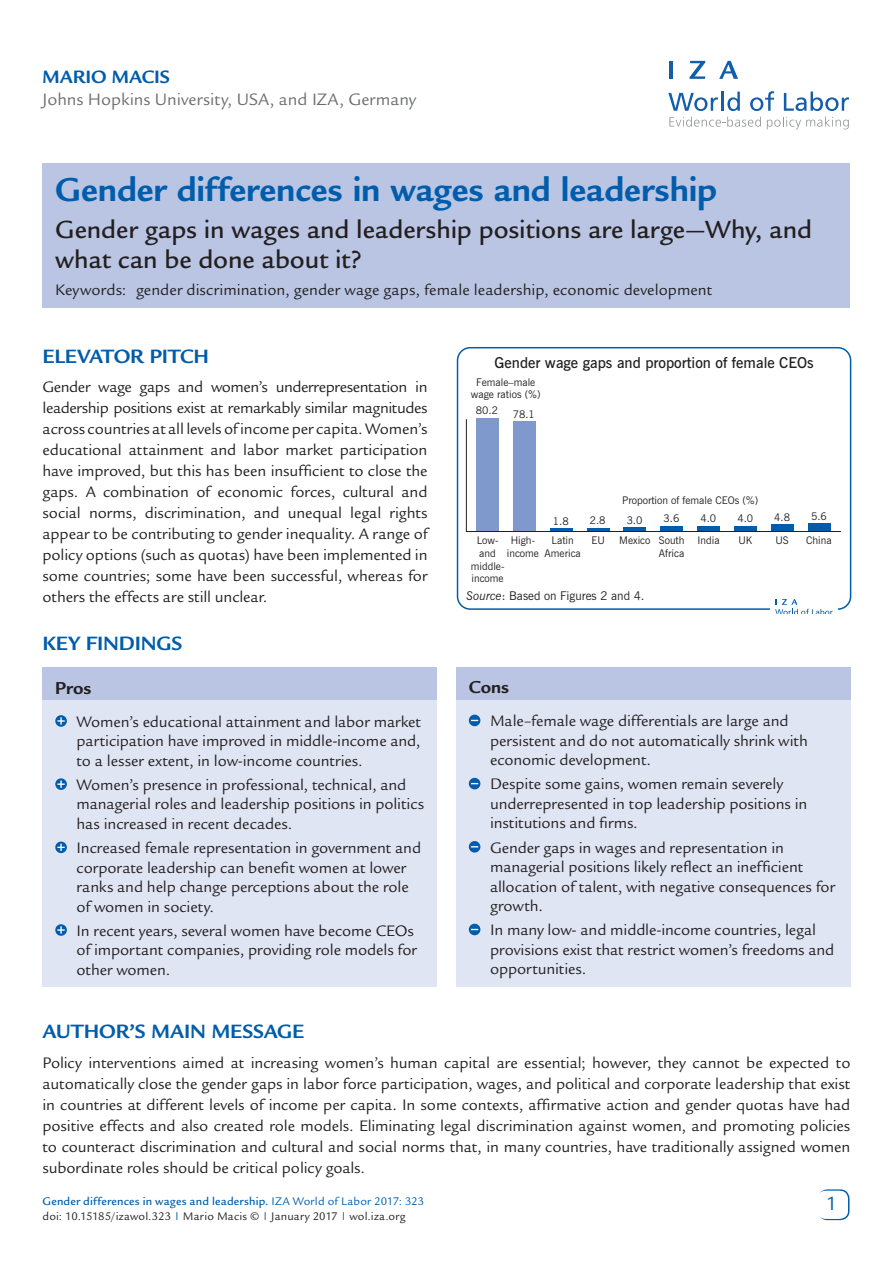
<style>
.page{position:relative;width:893px;height:1263px;background:#fff}
.page>*{position:absolute;margin:0;border:0;box-sizing:border-box;transform-origin:0 0}
.t1{font:700 36px "Legacy Sans Std";color:#015dab}
.t2{font:500 27px/30px "Legacy Sans Std";letter-spacing:-.005em;color:#231f20}
.t3{font:700 21px "Legacy Sans Std";letter-spacing:-.005em;color:#015dab}
.t4{font:21px "Legacy Sans Std";color:#015dab}
.t5{font:700 19.5px "Legacy Sans Std";letter-spacing:-.005em;color:#015dab}
.t6{font:700 18.75px "Legacy Sans Std";color:#231f20}
.t7{font:18px "Legacy Sans Std";letter-spacing:-.005em;color:#6c6d70}
.t8{font:16.5px/19.5px "Legacy Sans Std";letter-spacing:-.005em;color:#231f20}
.t9{font:600 15px "News Gothic BT";color:#231f20}
.t10{font:12px/15px "Legacy Sans Std";letter-spacing:.015em;color:#231f20}
.t11{font:12px "News Gothic BT";color:#231f20}
.t12{font:10.5px/12.6px "News Gothic BT";color:#231f20;text-align:center}
.s1{font-style:italic}
.s2{font-weight:500;color:#015dab}
.s3{color:#015dab}
</style>
<div class="page">
<div style="left:818px;top:1189px;width:31px;height:31px;border:2px solid #015dab;border-radius:9px"></div>
<div style="left:817px;top:1191px;width:30px;height:28px;background:#fff;border-radius:9px"></div>
<svg style="left:668px;top:93px;width:50px;height:18px"></svg>
<hr style="left:721px;top:92px;width:3px;height:19px;background:#125eaa">
<svg style="left:727px;top:92px;width:13px;height:19px"></svg>
<svg style="left:750px;top:91px;width:24px;height:20px"></svg>
<svg style="left:784px;top:92px;width:65px;height:19px"></svg>
<svg style="left:669px;top:117px;width:92px;height:10px"></svg>
<svg style="left:767px;top:117px;width:82px;height:12px"></svg>
<hr style="left:669px;top:61px;width:4px;height:18px;background:#125eaa">
<svg style="left:689px;top:61px;width:16px;height:18px"></svg>
<svg style="left:719px;top:61px;width:19px;height:18px"></svg>
<div style="left:456px;top:670px;width:394px;height:317px;background:#e0e5f3"></div>
<div style="left:43px;top:670px;width:394px;height:317px;background:#e0e5f3"></div>
<div style="left:43px;top:668px;width:394px;height:32px;background:#b9c5e3"></div>
<div style="left:456px;top:668px;width:394px;height:32px;background:#b9c5e3"></div>
<svg style="left:55px;top:715px;width:12px;height:12px"></svg>
<svg style="left:57px;top:717px;width:8px;height:8px"></svg>
<svg style="left:55px;top:778px;width:12px;height:12px"></svg>
<svg style="left:57px;top:780px;width:8px;height:8px"></svg>
<svg style="left:55px;top:841px;width:12px;height:12px"></svg>
<svg style="left:57px;top:844px;width:8px;height:7px"></svg>
<svg style="left:55px;top:924px;width:12px;height:12px"></svg>
<svg style="left:57px;top:926px;width:8px;height:8px"></svg>
<svg style="left:469px;top:715px;width:11px;height:11px"></svg>
<svg style="left:469px;top:778px;width:11px;height:11px"></svg>
<svg style="left:469px;top:841px;width:11px;height:12px"></svg>
<svg style="left:469px;top:924px;width:11px;height:11px"></svg>
<div style="left:43px;top:163px;width:807px;height:145px;background:#b9c5e3"></div>
<div style="left:457px;top:347px;width:394px;height:263px;border:2px solid #015dab;border-radius:13px"></div>
<div style="left:770px;top:594px;width:68px;height:20px;background:#fff"></div>
<svg style="left:775px;top:599px;width:58px;height:15px"></svg>
<svg style="left:466px;top:419px;width:375px;height:113px"></svg>
<p class="t5" style="left:43px;top:66px;width:129px">Mario Macis</p>
<p class="t7" style="left:43px;top:89px;width:375px">Johns Hopkins University, USA, and IZA, Germany</p>
<h1 class="t1" style="left:55px;top:169px;width:663px">Gender differences in wages and leadership</h1>
<h2 class="t2" style="left:55px;top:214px;width:758px">Gender gaps in wages and leadership positions are large—Why, and what can be done about it?</h2>
<p class="t8" style="left:55px;top:281px;width:659px">Keywords: gender discrimination, gender wage gaps, female leadership, economic development</p>
<p class="t3" style="left:43px;top:344px;width:168px">ELEVATOR PITCH</p>
<p class="t8" style="left:43px;top:376px;width:387px;line-height:21px;text-align:justify">Gender wage gaps and women’s underrepresentation in leadership positions exist at remarkably similar magnitudes across countries at all levels of income per capita. Women’s educational attainment and labor market participation have improved, but this has been insufficient to close the gaps. A combination of economic forces, cultural and social norms, discrimination, and unequal legal rights appear to be contributing to gender inequality. A range of policy options (such as quotas) have been implemented in some countries; some have been successful, whereas for others the effects are still unclear.</p>
<p class="t3" style="left:43px;top:632px;width:140px">KEY FINDINGS</p>
<p class="t6" style="left:55px;top:677px;width:38px">Pros</p>
<p class="t8" style="left:77px;top:712px;width:346px;text-align:justify">Women’s educational attainment and labor market participation have improved in middle-income and, to a lesser extent, in low-income countries.</p>
<p class="t8" style="left:77px;top:775px;width:349px">Women’s presence in professional, technical, and managerial roles and leadership positions in politics has increased in recent decades.</p>
<p class="t8" style="left:77px;top:838px;width:346px">Increased female representation in government and corporate leadership can benefit women at lower ranks and help change perceptions about the role of women in society.</p>
<p class="t8" style="left:77px;top:921px;width:342px">In recent years, several women have become CEOs of important companies, providing role models for other women.</p>
<p class="t9" style="left:495px;top:354px;width:321px">Gender wage gaps and proportion of female CEOs</p>
<p class="t12" style="left:471px;top:375px;width:71px">Female–male wage ratios (%)</p>
<p class="t12" style="left:476px;top:404px;width:24px">80.2</p>
<p class="t12" style="left:513px;top:407px;width:24px">78.1</p>
<p class="t12" style="left:622px;top:494px;width:138px">Proportion of female CEOs (%)</p>
<p class="t12" style="left:664px;top:512px;width:17px">3.6</p>
<p class="t12" style="left:811px;top:510px;width:17px">5.6</p>
<p class="t12" style="left:774px;top:511px;width:17px">4.8</p>
<p class="t12" style="left:553px;top:515px;width:17px">1.8</p>
<p class="t12" style="left:627px;top:514px;width:17px">3.0</p>
<p class="t12" style="left:700px;top:512px;width:17px">4.0</p>
<p class="t12" style="left:737px;top:512px;width:17px">4.0</p>
<p class="t12" style="left:590px;top:514px;width:17px">2.8</p>
<p class="t12" style="left:471px;top:534px;width:35px">Low&shy;and middle&shy;income</p>
<p class="t12" style="left:507px;top:534px;width:34px">High&shy;income</p>
<p class="t12" style="left:552px;top:534px;width:24px">Latin</p>
<p class="t12" style="left:591px;top:534px;width:15px">EU</p>
<p class="t12" style="left:545px;top:547px;width:38px">America</p>
<p class="t12" style="left:619px;top:534px;width:33px">Mexico</p>
<p class="t12" style="left:806px;top:534px;width:27px">China</p>
<p class="t12" style="left:775px;top:534px;width:15px">US</p>
<p class="t12" style="left:659px;top:534px;width:27px;text-align:left">South<br>Africa</p>
<p class="t12" style="left:697px;top:534px;width:24px">India</p>
<p class="t12" style="left:738px;top:534px;width:16px">UK</p>
<p class="t11" style="left:466px;top:588px;width:180px"><span class="s1">Source</span>: Based on Figures 2 and 4.</p>
<p class="t6" style="left:469px;top:677px;width:42px">Cons</p>
<p class="t8" style="left:490px;top:711px;width:319px">Male–female wage differentials are large and persistent and do not automatically shrink with economic development.</p>
<p class="t8" style="left:490px;top:775px;width:319px">Despite some gains, women remain severely underrepresented in top leadership positions in institutions and firms.</p>
<p class="t8" style="left:490px;top:838px;width:347px">Gender gaps in wages and representation in managerial positions likely reflect an inefficient allocation of talent, with negative consequences for growth.</p>
<p class="t8" style="left:490px;top:920px;width:346px">In many low- and middle-income countries, legal provisions exist that restrict women’s freedoms and opportunities.</p>
<p class="t3" style="left:43px;top:1019px;width:263px">AUTHOR’S MAI N MESSAGE</p>
<p class="t8" style="left:43px;top:1052px;width:809px;line-height:21px;text-align:justify">Policy interventions aimed at increasing women’s human capital are essential; however, they cannot be expected to automatically close the gender gaps in labor force participation, wages, and political and corporate leadership that exist in countries at different levels of income per capita. In some contexts, affirmative action and gender quotas have had positive effects and also created role models. Eliminating legal discrimination against women, and promoting policies to counteract discrimination and cultural and social norms that, in many countries, have traditionally assigned women subordinate roles should be critical policy goals.</p>
<p class="t10" style="left:43px;top:1193px;width:383px"><span class="s2">Gender differences in wages and leadership.</span> <span class="s3">IZA World of Labor 2017: 323 </span>doi: 10.15185/izawol.323 <sup>|</sup> Mario Macis © <sup>|</sup> January 2017 <sup>|</sup> wol.iza.org</p>
<p class="t4" style="left:828px;top:1192px;width:13px">1</p>
</div>
